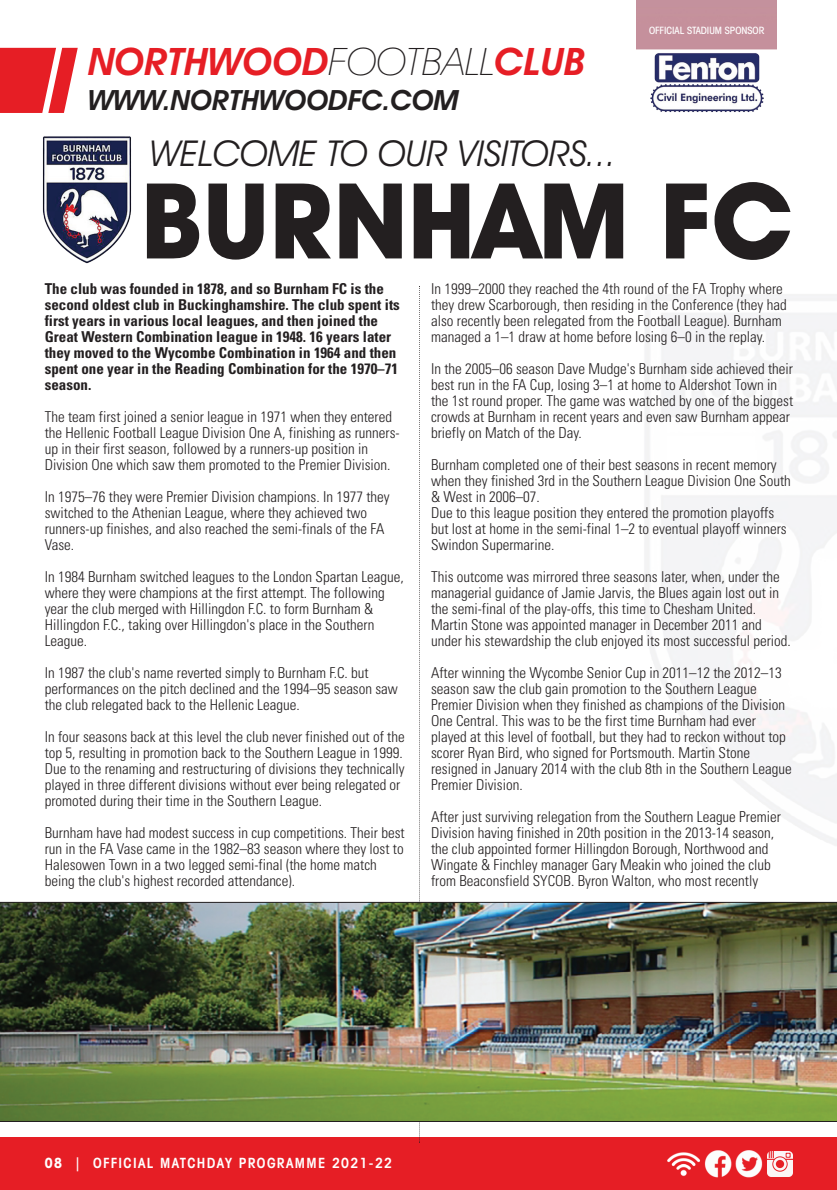
<style>
.page{position:relative;width:837px;height:1190px;background:#fff}
.page>*{position:absolute;margin:0;border:0;box-sizing:border-box;transform-origin:0 0}
.t1{font:700 105.4px "Avant Garde IT Cby BT";color:#231f20}
.t2{font:italic 600 38px "Avant Garde IT Cby BT";color:#e61e25}
.t3{font:italic 35.8px "Avant Garde IT Cby BT";color:#231f20}
.t4{font:italic 600 28px "Avant Garde IT Cby BT";color:#231f20}
.t5{font:300 condensed 15px/16px "Univers";color:#231f20}
.t6{font:700 condensed 15px/16px "Univers";color:#231f20}
.t7{font:600 condensed 14px "Avant Garde IT Cby BT";letter-spacing:.1em;color:#fff}
.t8{font:500 condensed 10px "Avant Garde IT Cby BT";color:#fff}
.s1{font-weight:200;color:#231f20}
.s2{font-weight:700}
</style>
<div class="page">
<svg style="left:0;top:48px;width:78px;height:65px"></svg>
<img style="left:636px;top:0;width:141px;height:113px">
<div style="left:0;top:1137px;width:837px;height:52px;background:#e61e25"></div>
<svg style="left:419px;top:286px;width:1px;height:856px"></svg>
<img style="left:705px;top:1150px;width:58px;height:28px">
<img style="left:667px;top:1152px;width:38px;height:24px">
<img style="left:767px;top:1151px;width:25px;height:25px">
<img style="left:0;top:901px;width:837px;height:220px">
<img style="left:42px;top:136px;width:90px;height:128px">
<p class="t2" style="left:88px;top:47px;width:498px">NORTHWOOD<span class="s1">FOOTBALL</span>CLUB</p>
<p class="t4" style="left:88px;top:90px;width:372px">WWW.NORTHWOODFC.COM</p>
<p class="t3" style="left:150px;top:141px;width:467px">WELCOME TO OUR VISITORS...</p>
<p class="t8" style="left:649px;top:27px;width:117px">OFFICIAL STADIUM SPONSOR</p>
<p class="t1" style="left:141px;top:183px;width:654px">BURNHAM FC</p>
<p class="t6" style="left:45px;top:282px;width:356px">The club was founded in 1878, and so Burnham FC is the second oldest club in Buckinghamshire. The club spent its first years in various local leagues, and then joined the Great Western Combination league in 1948. 16 years later they moved to the Wycombe Combination in 1964 and then spent one year in the Reading Combination for the 1970–71 season.</p>
<p class="t5" style="left:45px;top:410px;width:356px">The team first joined a senior league in 1971 when they entered the Hellenic Football League Division One A, finishing as runners&shy;up in their first season, followed by a runners-up position in Division One which saw them promoted to the Premier Division.</p>
<p class="t5" style="left:45px;top:490px;width:346px">In 1975–76 they were Premier Division champions. In 1977 they switched to the Athenian League, where they achieved two runners-up finishes, and also reached the semi-finals of the FA Vase.</p>
<p class="t5" style="left:45px;top:570px;width:360px">In 1984 Burnham switched leagues to the London Spartan League, where they were champions at the first attempt. The following year the club merged with Hillingdon F.C. to form Burnham &amp; Hillingdon F.C., taking over Hillingdon's place in the Southern League.</p>
<p class="t5" style="left:45px;top:666px;width:355px">In 1987 the club's name reverted simply to Burnham F.C. but performances on the pitch declined and the 1994–95 season saw the club relegated back to the Hellenic League.</p>
<p class="t5" style="left:45px;top:730px;width:361px">In four seasons back at this level the club never finished out of the top 5, resulting in promotion back to the Southern League in 1999.<br>Due to the renaming and restructuring of divisions they technically played in three different divisions without ever being relegated or promoted during their time in the Southern League.</p>
<p class="t5" style="left:45px;top:826px;width:361px">Burnham have had modest success in cup competitions. Their best run in the FA Vase came in the 1982–83 season where they lost to Halesowen Town in a two legged semi-final (the home match being the club's highest recorded attendance).</p>
<p class="t5" style="left:431px;top:282px;width:357px">In 1999–2000 they reached the 4th round of the FA Trophy where they drew Scarborough, then residing in the Conference (they had also recently been relegated from the Football League). Burnham managed a 1–1 draw at home before losing 6–0 in the replay.</p>
<p class="t5" style="left:431px;top:362px;width:364px">In the 2005–06 season Dave Mudge's Burnham side achieved their best run in the FA Cup, losing 3–1 at home to Aldershot Town in the 1st round proper. The game was watched by one of the biggest crowds at Burnham in recent years and even saw Burnham appear briefly on Match of the Day.</p>
<p class="t5" style="left:431px;top:458px;width:361px">Burnham completed one of their best seasons in recent memory when they finished 3rd in the Southern League Division One South &amp; West in 2006–07.</p>
<p class="t5" style="left:431px;top:506px;width:357px">Due to this league position they entered the promotion playoffs but lost at home in the semi-final 1–2 to eventual playoff winners<br>Swindon Supermarine.</p>
<p class="t5" style="left:431px;top:570px;width:361px">This outcome was mirrored three seasons later, when, under the managerial guidance of Jamie Jarvis, the Blues again lost out in the semi-final of the play-offs, this time to Chesham United.<br>Martin Stone was appointed manager in December 2011 and under his stewardship the club enjoyed its most successful period.</p>
<p class="t5" style="left:431px;top:666px;width:362px">After winning the Wycombe Senior Cup in 2011–12 the 2012–13 season saw the club gain promotion to the Southern League Premier Division when they finished as champions of the Division One Central. This was to be the first time Burnham had ever played at this level of football, but they had to reckon without top scorer Ryan Bird, who signed for Portsmouth. Martin Stone resigned in January 2014 with the club 8th in the Southern League Premier Division.</p>
<p class="t5" style="left:431px;top:810px;width:351px">After just surviving relegation from the Southern League Premier Division having finished in 20th position in the 2013-14 season, the club appointed former Hillingdon Borough, Northwood and Wingate &amp; Finchley manager Gary Meakin who joined the club from Beaconsfield SYCOB. Byron Walton, who most recently</p>
<p class="t7" style="left:45px;top:1158px;width:349px"><span class="s2">08</span> | OFFICIAL MATCHDAY PROGRAMME 2021-22</p>
</div>
